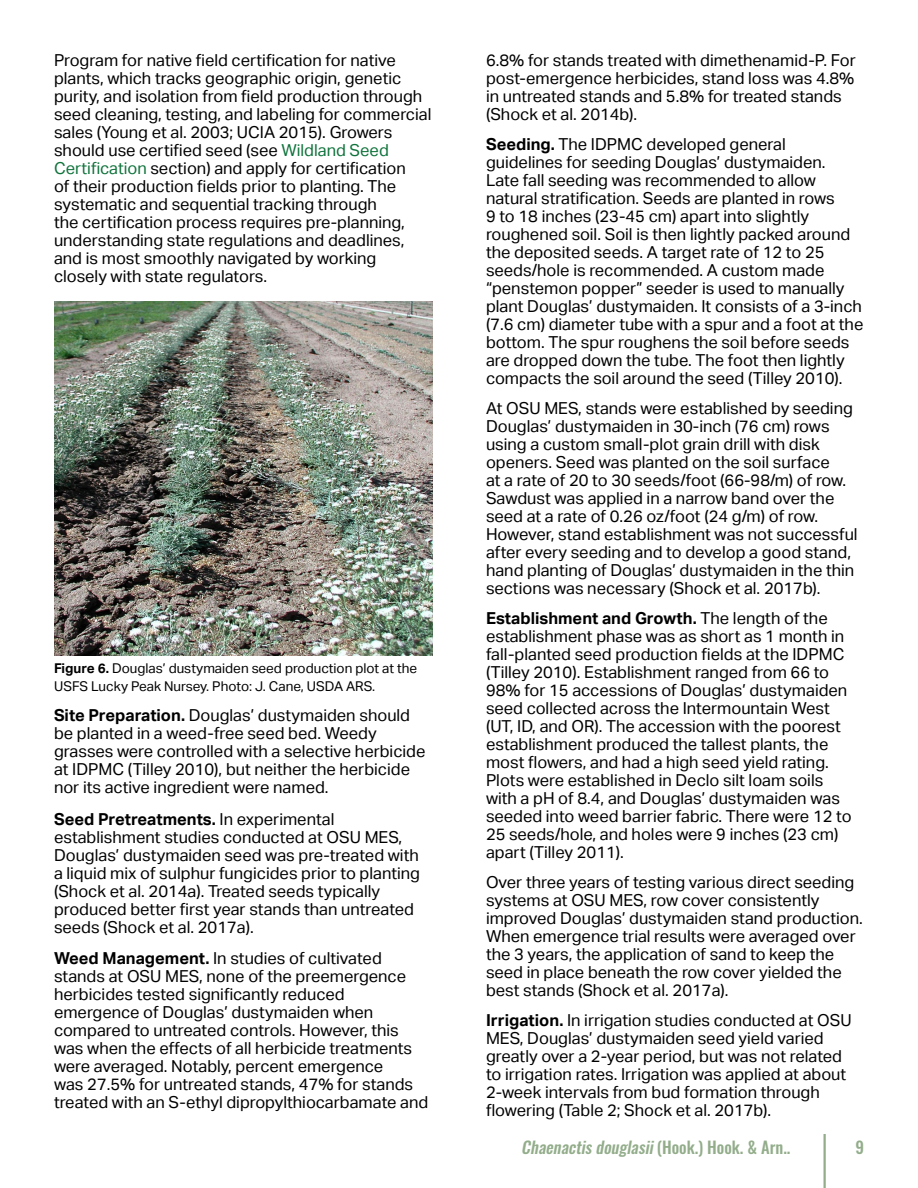
<style>
.page{position:relative;width:918px;height:1188px;background:#fff}
.page>*{position:absolute;margin:0;border:0;box-sizing:border-box;transform-origin:0 0}
.Normal__Body{font:16.5px/18px "Aktiv Grotesk";color:#000}
.t1{font:italic 500 16.5px "Oswald";color:#93ad8b}
.t2{font:500 16.5px "Oswald";color:#93ad8b}
.Normal__Body-2{font:13.5px/18px "Aktiv Grotesk";color:#000}
.s1{color:#10733c}
.s2{font-weight:700}
.s3{font-style:normal}
</style>
<div class="page">
<hr style="left:824px;top:1134px;width:2px;height:54px;background:#93ad8b">
<img style="left:54px;top:302px;width:378px;height:353px">
<p class="Normal__Body" style="left:54px;top:51px;width:379px">Program for native field certification for native plants, which tracks geographic origin, genetic purity, and isolation from field production through seed cleaning, testing, and labeling for commercial sales (Young et al. 2003; UCIA 2015). Growers should use certified seed (see <span class="s1">Wildland Seed Certification</span> section) and apply for certification<br>of their production fields prior to planting. The systematic and sequential tracking through<br>the certification process requires pre-planning, understanding state regulations and deadlines, and is most smoothly navigated by working closely with state regulators.</p>
<p class="Normal__Body-2" style="left:54px;top:660px;width:365px"><span class="s2">Figure 6.</span> Douglas’ dustymaiden seed production plot at the<br>USFS Lucky Peak Nursey. Photo: J. Cane, USDA ARS.</p>
<p class="Normal__Body" style="left:54px;top:707px;width:373px"><span class="s2">Site Preparation.</span> Douglas’ dustymaiden should be planted in a weed-free seed bed. Weedy grasses were controlled with a selective herbicide at IDPMC (Tilley 2010), but neither the herbicide nor its active ingredient were named.</p>
<p class="Normal__Body" style="left:54px;top:810px;width:368px"><span class="s2">Seed Pretreatments.</span> In experimental establishment studies conducted at OSU MES, Douglas’ dustymaiden seed was pre-treated with a liquid mix of sulphur fungicides prior to planting (Shock et al. 2014a). Treated seeds typically produced better first year stands than untreated seeds (Shock et al. 2017a).</p>
<p class="Normal__Body" style="left:54px;top:950px;width:376px"><span class="s2">Weed Management.</span> In studies of cultivated stands at OSU MES, none of the preemergence herbicides tested significantly reduced emergence of Douglas’ dustymaiden when compared to untreated controls. However, this was when the effects of all herbicide treatments were averaged. Notably, percent emergence<br>was 27.5% for untreated stands, 47% for stands treated with an S-ethyl dipropylthiocarbamate and</p>
<p class="Normal__Body" style="left:486px;top:51px;width:371px">6.8% for stands treated with dimethenamid-P. For post-emergence herbicides, stand loss was 4.8% in untreated stands and 5.8% for treated stands (Shock et al. 2014b).</p>
<p class="Normal__Body" style="left:486px;top:135px;width:379px"><span class="s2">Seeding.</span> The IDPMC developed general guidelines for seeding Douglas’ dustymaiden.<br>Late fall seeding was recommended to allow natural stratification. Seeds are planted in rows<br>9 to 18 inches (23-45 cm) apart into slightly roughened soil. Soil is then lightly packed around the deposited seeds. A target rate of 12 to 25 seeds/hole is recommended. A custom made “penstemon popper” seeder is used to manually plant Douglas’ dustymaiden. It consists of a 3-inch (7.6 cm) diameter tube with a spur and a foot at the bottom. The spur roughens the soil before seeds are dropped down the tube. The foot then lightly compacts the soil around the seed (Tilley 2010).</p>
<p class="Normal__Body" style="left:486px;top:399px;width:373px">At OSU MES, stands were established by seeding Douglas’ dustymaiden in 30-inch (76 cm) rows using a custom small-plot grain drill with disk openers. Seed was planted on the soil surface<br>at a rate of 20 to 30 seeds/foot (66-98/m) of row.<br>Sawdust was applied in a narrow band over the seed at a rate of 0.26 oz/foot (24 g/m) of row.<br>However, stand establishment was not successful after every seeding and to develop a good stand, hand planting of Douglas’ dustymaiden in the thin sections was necessary (Shock et al. 2017b).</p>
<p class="Normal__Body" style="left:486px;top:609px;width:367px"><span class="s2">Establishment and Growth.</span> The length of the establishment phase was as short as 1 month in fall-planted seed production fields at the IDPMC (Tilley 2010). Establishment ranged from 66 to 98% for 15 accessions of Douglas’ dustymaiden seed collected across the Intermountain West (UT, ID, and OR). The accession with the poorest establishment produced the tallest plants, the most flowers, and had a high seed yield rating.<br>Plots were established in Declo silt loam soils with a pH of 8.4, and Douglas’ dustymaiden was seeded into weed barrier fabric. There were 12 to 25 seeds/hole, and holes were 9 inches (23 cm) apart (Tilley 2011).</p>
<p class="Normal__Body" style="left:486px;top:873px;width:378px">Over three years of testing various direct seeding systems at OSU MES, row cover consistently improved Douglas’ dustymaiden stand production.<br>When emergence trial results were averaged over the 3 years, the application of sand to keep the seed in place beneath the row cover yielded the best stands (Shock et al. 2017a).</p>
<p class="Normal__Body" style="left:486px;top:1011px;width:367px"><span class="s2">Irrigation.</span> In irrigation studies conducted at OSU MES, Douglas’ dustymaiden seed yield varied greatly over a 2-year period, but was not related to irrigation rates. Irrigation was applied at about 2-week intervals from bud formation through flowering (Table 2; Shock et al. 2017b).</p>
<p class="t1" style="left:521px;top:1138px;width:271px">Chaenactisdouglasii<span class="s3">( H o o k . ) H o o k . &amp; A r n . .</span></p>
<p class="t2" style="left:856px;top:1138px;width:10px">9</p>
</div>
